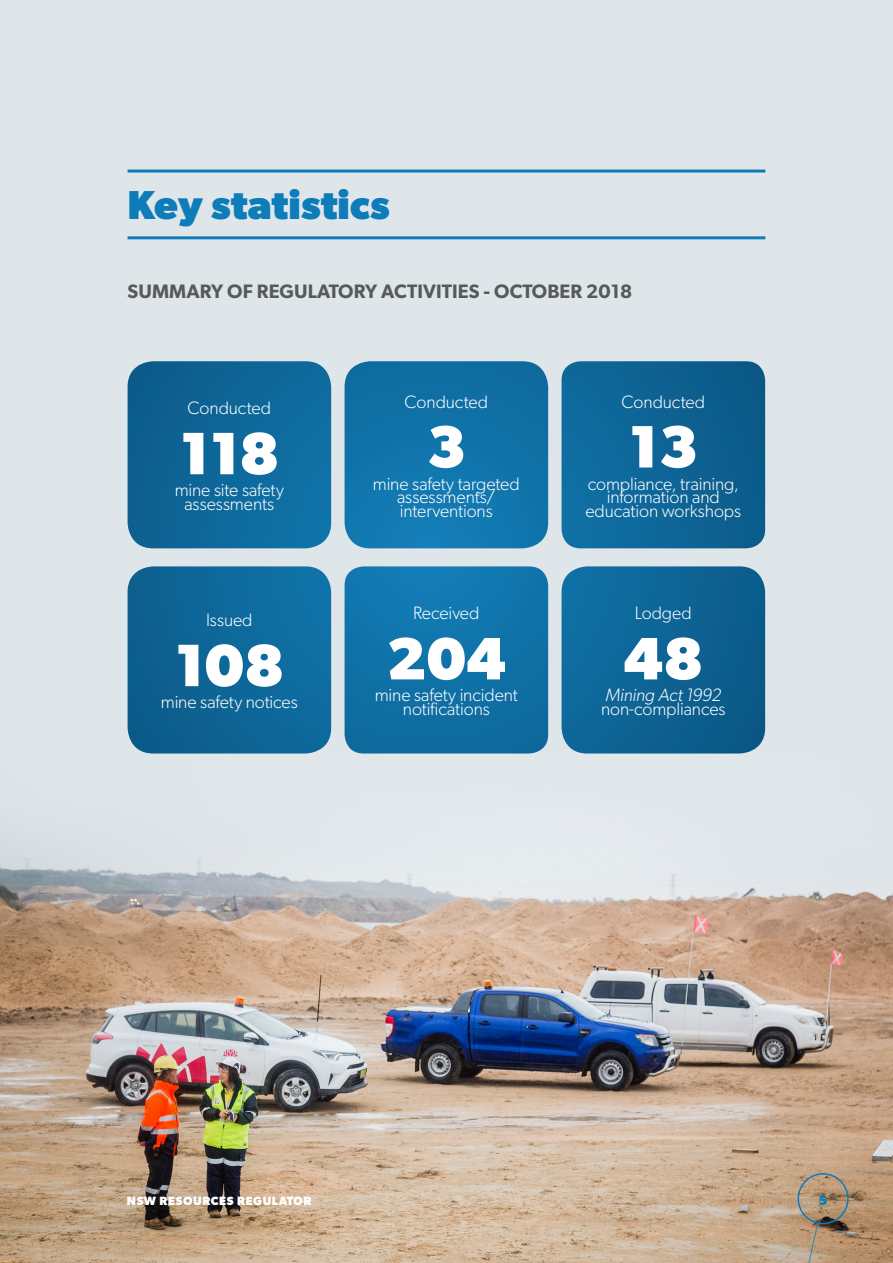
<style>
.page{position:relative;width:893px;height:1263px;background:#fff}
.page>*{position:absolute;margin:0;border:0;box-sizing:border-box;transform-origin:0 0}
.Key_Stats_2{font:700 60px "Gibson";color:#fff}
.t1{font:700 40.5px "Gibson";letter-spacing:.005em;color:#0d7cb9}
.t2{font:600 19.5px "Gibson";letter-spacing:.005em;color:#58595b}
.Key_Stats_1{font:300 18px/13.5px "Gibson";letter-spacing:-.005em;color:#fff;text-align:center}
.t3{font:700 13.5px "Gibson";color:#0d7cb9}
.t4{font:700 12px "Gibson";letter-spacing:.05em;color:#fff}
.s1{font-style:italic}
</style>
<div class="page">
<img style="left:0;top:0;width:893px;height:1263px">
<hr style="left:128px;top:170px;width:637px;height:3px;background:#0d7cb9">
<hr style="left:128px;top:236px;width:637px;height:3px;background:#0d7cb9">
<svg style="left:345px;top:566px;width:203px;height:187px;background:#1173a8"></svg>
<svg style="left:562px;top:361px;width:203px;height:187px;background:#0e6495"></svg>
<svg style="left:128px;top:361px;width:203px;height:187px;background:#10689a"></svg>
<svg style="left:345px;top:361px;width:203px;height:187px;background:#1374aa"></svg>
<svg style="left:128px;top:566px;width:203px;height:187px;background:#106899"></svg>
<svg style="left:562px;top:566px;width:203px;height:187px;background:#106595"></svg>
<svg style="left:805px;top:1222px;width:14px;height:41px"></svg>
<div style="left:797px;top:1173px;width:52px;height:51px;border:2px solid #0d7cb9;border-radius:50%"></div>
<h1 class="t1" style="left:128px;top:181px;width:264px">Key statistics</h1>
<h3 class="t2" style="left:128px;top:280px;width:506px">SUMMARY OF REGULATORY ACTIVITIES - OCTOBER 2018</h3>
<p class="Key_Stats_1" style="left:188px;top:401px;width:85px">Conducted</p>
<p class="Key_Stats_2" style="left:179px;top:418px;width:101px">118</p>
<p class="Key_Stats_1" style="left:175px;top:483px;width:111px">mine site safety assessments</p>
<p class="Key_Stats_1" style="left:206px;top:613px;width:48px">Issued</p>
<p class="Key_Stats_2" style="left:174px;top:630px;width:111px">108</p>
<p class="Key_Stats_1" style="left:161px;top:695px;width:138px">mine safety notices</p>
<p class="Key_Stats_1" style="left:405px;top:394px;width:85px">Conducted</p>
<p class="Key_Stats_2" style="left:426px;top:411px;width:41px">3</p>
<p class="Key_Stats_1" style="left:373px;top:476px;width:148px">mine safety targeted assessments/ interventions</p>
<p class="Key_Stats_1" style="left:413px;top:606px;width:68px">Received</p>
<p class="Key_Stats_2" style="left:386px;top:623px;width:121px">204</p>
<p class="Key_Stats_1" style="left:375px;top:688px;width:144px">mine safety incident notifications</p>
<p class="Key_Stats_1" style="left:622px;top:394px;width:85px">Conducted</p>
<p class="Key_Stats_2" style="left:628px;top:411px;width:71px">13</p>
<p class="Key_Stats_1" style="left:585px;top:476px;width:157px">compliance, training, information and education workshops</p>
<p class="Key_Stats_1" style="left:635px;top:606px;width:58px">Lodged</p>
<p class="Key_Stats_2" style="left:623px;top:623px;width:81px">48</p>
<p class="Key_Stats_1" style="left:601px;top:688px;width:126px;text-align:left"><span class="s1">Mining Act 1992 </span>non-compliances</p>
<p class="t4" style="left:127px;top:1193px;width:186px">NSW RESOURCES REGULATOR</p>
<p class="t3" style="left:818px;top:1192px;width:10px">5</p>
</div>
